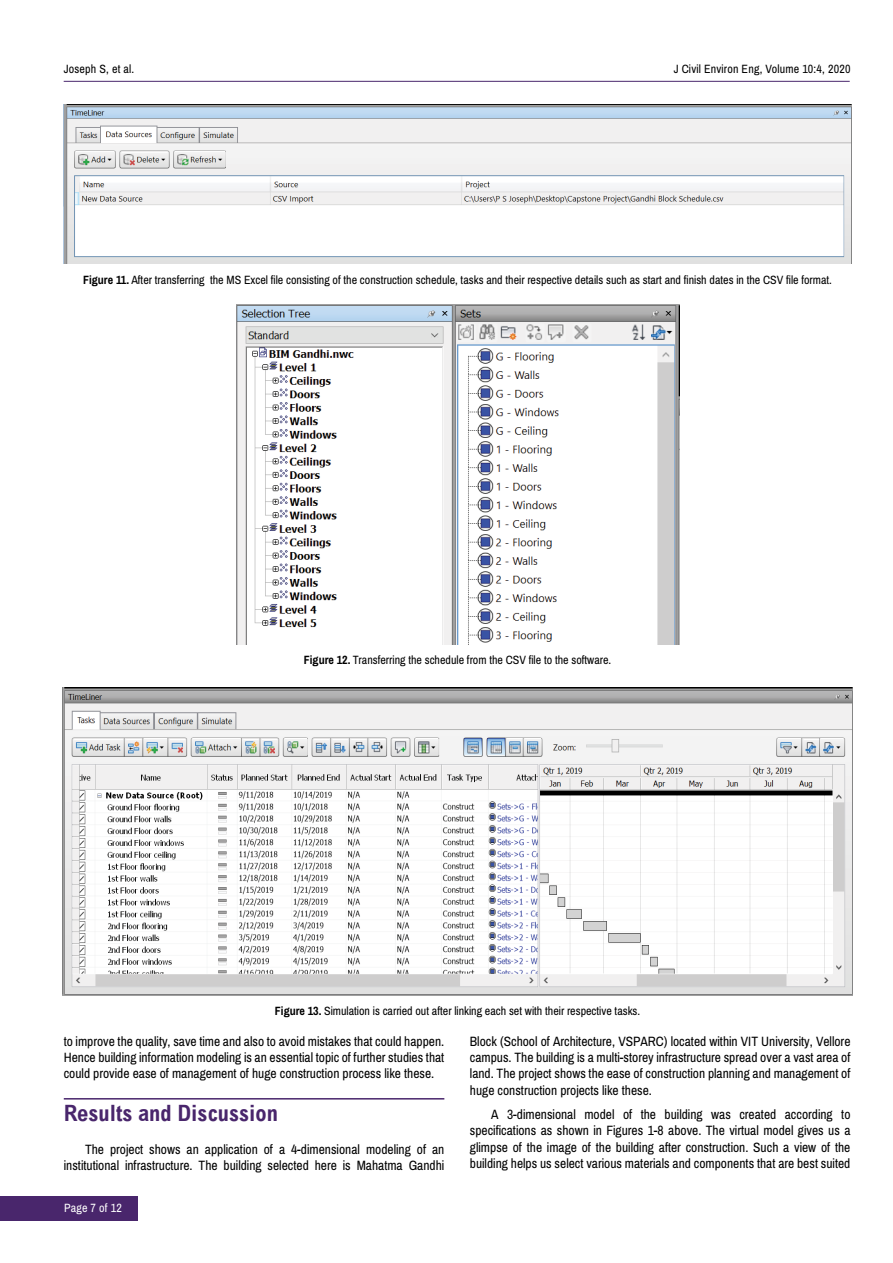
<style>
.page{position:relative;width:893px;height:1263px;background:#fff}
.page>*{position:absolute;margin:0;border:0;box-sizing:border-box;transform-origin:0 0}
.t1{font:700 condensed 22.5px "Arial";color:#49266c}
.t2{font:13.5px/16.2px "Archivo Narrow";color:#000;text-align:justify}
.t3{font:12px "Archivo Narrow";color:#000}
.t4{font:12px "Archivo Narrow";letter-spacing:.015em;color:#fff}
.s1{font-weight:700}
</style>
<div class="page">
<hr style="left:64px;top:81px;width:786px;height:1px;background:#49266c">
<div style="left:0;top:1196px;width:137px;height:24px;background:#49266c"></div>
<img style="left:64px;top:104px;width:787px;height:160px">
<img style="left:236px;top:305px;width:443px;height:339px">
<img style="left:63px;top:687px;width:790px;height:308px">
<hr style="left:64px;top:1098px;width:380px;height:1px;background:#49266c">
<p class="t3" style="left:64px;top:61px;width:72px">Joseph S, et al.</p>
<p class="t3" style="left:674px;top:61px;width:178px">J Civil Environ Eng, Volume 10:4, 2020</p>
<p class="t3" style="left:83px;top:272px;width:750px"><span class="s1">Figure 11.</span> After transferring the MS Excel file consisting of the construction schedule, tasks and their respective details such as start and finish dates in the CSV file format.</p>
<p class="t3" style="left:304px;top:652px;width:309px"><span class="s1">Figure 12.</span> Transferring the schedule from the CSV file to the software.</p>
<p class="t3" style="left:275px;top:1003px;width:367px"><span class="s1">Figure 13.</span> Simulation is carried out after linking each set with their respective tasks.</p>
<p class="t2" style="left:64px;top:1033px;width:382px">to improve the quality, save time and also to avoid mistakes that could happen.<br>Hence building information modeling is an essential topic of further studies that could provide ease of management of huge construction process like these.</p>
<h1 class="t1" style="left:64px;top:1100px;width:216px">Results and Discussion</h1>
<p class="t2" style="left:64px;top:1141px;width:382px;text-align:right">The project shows an application of a 4-dimensional modeling of an institutional infrastructure. The building selected here is Mahatma Gandhi</p>
<p class="t2" style="left:470px;top:1033px;width:382px">Block (School of Architecture, VSPARC) located within VIT University, Vellore campus. The building is a multi-storey infrastructure spread over a vast area of land. The project shows the ease of construction planning and management of huge construction projects like these.</p>
<p class="t2" style="left:470px;top:1107px;width:382px;text-indent:21px">A 3-dimensional model of the building was created according to specifications as shown in Figures 1-8 above. The virtual model gives us a glimpse of the image of the building after construction. Such a view of the building helps us select various materials and components that are best suited</p>
<p class="t4" style="left:64px;top:1201px;width:59px">Page 7 of 12</p>
</div>
